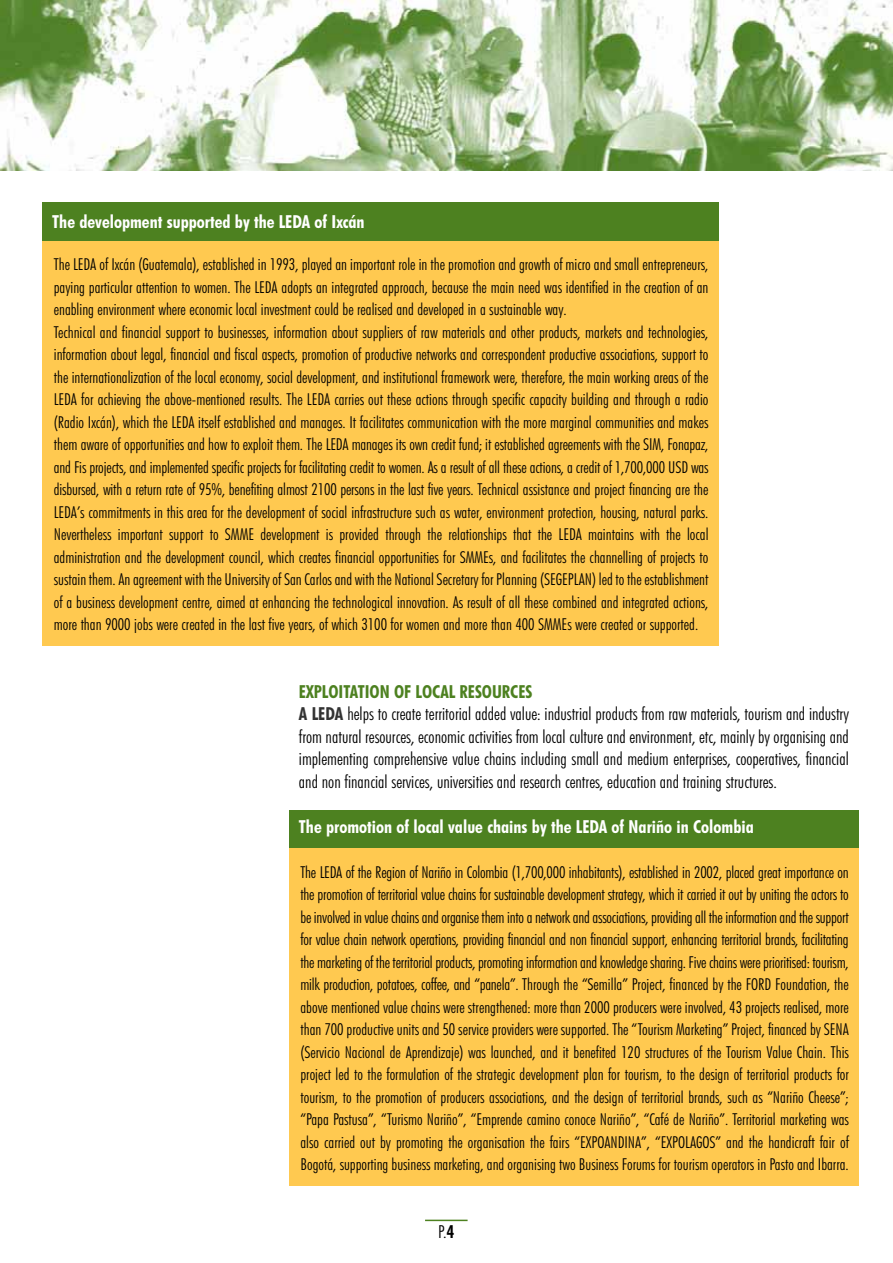
<style>
.page{position:relative;width:893px;height:1263px;background:#fff}
.page>*{position:absolute;margin:0;border:0;box-sizing:border-box;transform-origin:0 0}
.t1{font:300 condensed 18px/22.5px "Futura BT";color:#000}
.t2{font:700 condensed 18px "Futura BT";color:#fff}
.t3{font:300 condensed 16.5px/22.5px "Futura BT";color:#000}
.s1{font-weight:700;color:#4d8120}
.s2{font-weight:700;color:#333}
.s3{font-weight:700}
</style>
<div class="page">
<div style="left:42px;top:241px;width:676px;height:405px;background:#ffc950"></div>
<hr style="left:425px;top:1220px;width:43px;height:1px;background:#4d8120">
<img style="left:0;top:0;width:893px;height:170px">
<div style="left:42px;top:203px;width:676px;height:38px;background:#4d8120"></div>
<div style="left:289px;top:810px;width:570px;height:38px;background:#4d8120"></div>
<div style="left:289px;top:848px;width:570px;height:338px;background:#ffc950"></div>
<p class="t2" style="left:52px;top:214px;width:314px">The development supported by the LEDA of Ixcán</p>
<p class="t3" style="left:54px;top:254px;width:656px">The LEDA of Ixcán (Guatemala), established in 1993, played an important role in the promotion and growth of micro and small entrepreneurs, paying particular attention to women. The LEDA adopts an integrated approach, because the main need was identified in the creation of an enabling environment where economic local investment could be realised and developed in a sustainable way.<br>Technical and financial support to businesses, information about suppliers of raw materials and other products, markets and technologies, information about legal, financial and fiscal aspects, promotion of productive networks and correspondent productive associations, support to the internationalization of the local economy, social development, and institutional framework were, therefore, the main working areas of the LEDA for achieving the above-mentioned results. The LEDA carries out these actions through specific capacity building and through a radio (Radio Ixcán), which the LEDA itself established and manages. It facilitates communication with the more marginal communities and makes them aware of opportunities and how to exploit them. The LEDA manages its own credit fund; it established agreements with the SIM, Fonapaz, and Fis projects, and implemented specific projects for facilitating credit to women. As a result of all these actions, a credit of 1,700,000 USD was disbursed, with a return rate of 95%, benefiting almost 2100 persons in the last five years. Technical assistance and project financing are the LEDA’s commitments in this area for the development of social infrastructure such as water, environment protection, housing, natural parks.<br>Nevertheless important support to SMME development is provided through the relationships that the LEDA maintains with the local administration and the development council, which creates financial opportunities for SMMEs, and facilitates the channelling of projects to sustain them. An agreement with the University of San Carlos and with the National Secretary for Planning (SEGEPLAN) led to the establishment of a business development centre, aimed at enhancing the technological innovation. As result of all these combined and integrated actions, more than 9000 jobs were created in the last five years, of which 3100 for women and more than 400 SMMEs were created or supported.</p>
<p class="t1" style="left:299px;top:681px;width:551px"><span class="s1">EXPLOITATION OF LOCAL RESOURCES<br></span><span class="s2">A LEDA</span> helps to create territorial added value: industrial products from raw materials, tourism and industry from natural resources, economic activities from local culture and environment, etc, mainly by organising and implementing comprehensive value chains including small and medium enterprises, cooperatives, financial and non financial services, universities and research centres, education and training structures.</p>
<p class="t2" style="left:299px;top:819px;width:456px">The promotion of local value chains by the LEDA of Nariño in Colombia</p>
<p class="t3" style="left:300px;top:861px;width:550px;text-align:justify">The LEDA of the Region of Nariño in Colombia (1,700,000 inhabitants), established in 2002, placed great importance on the promotion of territorial value chains for sustainable development strategy, which it carried it out by uniting the actors to be involved in value chains and organise them into a network and associations, providing all the information and the support for value chain network operations, providing financial and non financial support, enhancing territorial brands, facilitating the marketing of the territorial products, promoting information and knowledge sharing. Five chains were prioritised: tourism, milk production, potatoes, coffee, and “panela”. Through the “Semilla” Project, financed by the FORD Foundation, the above mentioned value chains were strengthened: more than 2000 producers were involved, 43 projects realised, more than 700 productive units and 50 service providers were supported. The “Tourism Marketing” Project, financed by SENA (Servicio Nacional de Aprendizaje) was launched, and it benefited 120 structures of the Tourism Value Chain. This project led to the formulation of the strategic development plan for tourism, to the design of territorial products for tourism, to the promotion of producers associations, and the design of territorial brands, such as “Nariño Cheese”; “Papa Pastusa”, “Turismo Nariño”, “Emprende camino conoce Nariño”, “Café de Nariño”. Territorial marketing was also carried out by promoting the organisation the fairs “EXPOANDINA”, “EXPOLAGOS” and the handicraft fair of Bogotá, supporting business marketing, and organising two Business Forums for tourism operators in Pasto and Ibarra.</p>
<p class="t1" style="left:438px;top:1221px;width:18px">P.<span class="s3">4</span></p>
</div>
